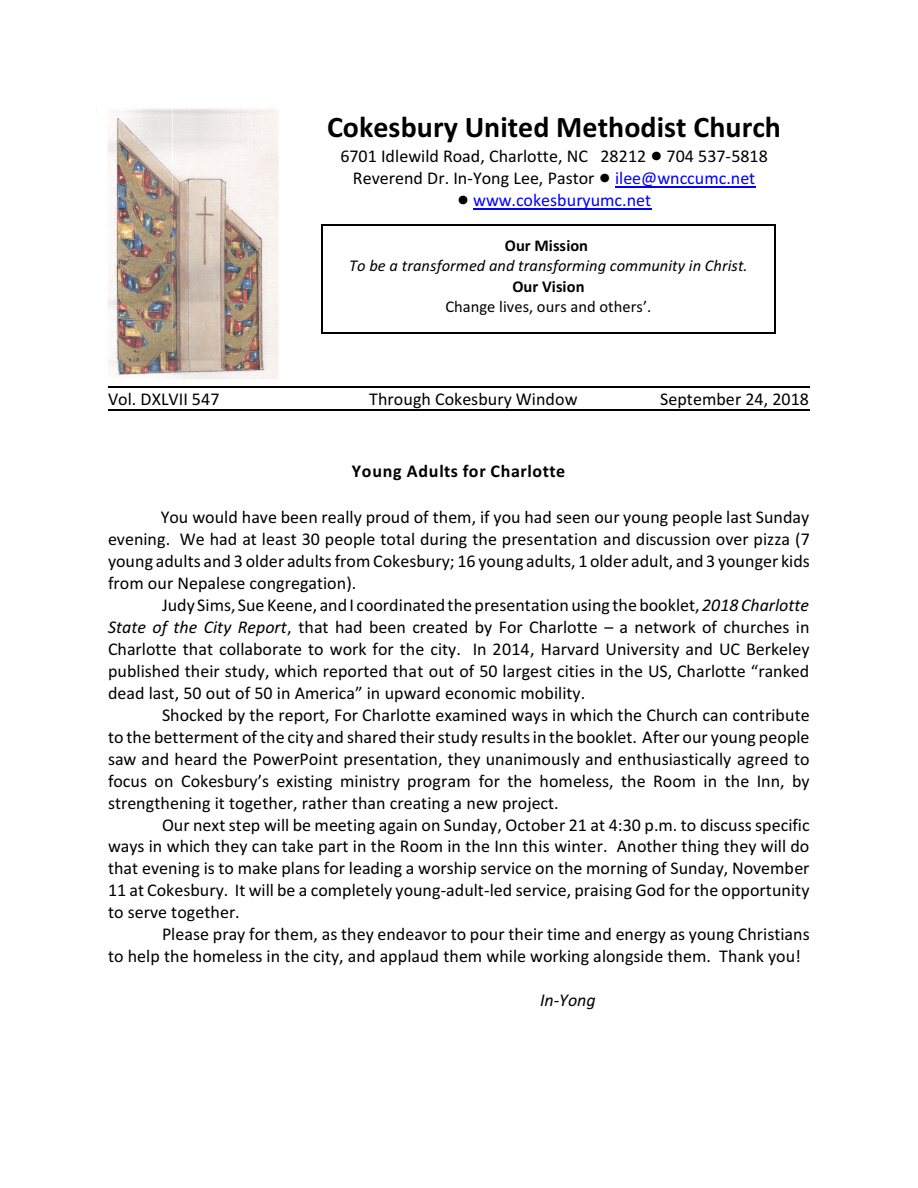
<style>
.page{position:relative;width:918px;height:1188px;background:#fff}
.page>*{position:absolute;margin:0;border:0;box-sizing:border-box;transform-origin:0 0}
.t1{font:700 30px "Calibri";color:#000}
.t2{font:18px/21.9px "Calibri";color:#000;text-align:justify}
.t3{font:700 18px "Calibri";letter-spacing:.04em;color:#000}
.t4{font:18px "Calibri";color:#00f}
.t5{font:italic 18px "Calibri";color:#000}
.t6{font:italic 16.5px "Calibri";color:#000}
.t7{font:16.5px "Calibri";color:#000}
.t8{font:700 16.5px "Calibri";color:#000}
.s1{color:#00f}
.s2{font-style:italic}
</style>
<div class="page">
<hr style="left:615px;top:186px;width:140px;height:2px;background:#00f">
<hr style="left:473px;top:208px;width:178px;height:2px;background:#00f">
<hr style="left:108px;top:386px;width:702px;height:1px;background:#000">
<hr style="left:108px;top:410px;width:702px;height:1px;background:#000">
<img style="left:96px;top:108px;width:183px;height:271px">
<hr style="left:321px;top:225px;width:1px;height:108px;background:#000">
<hr style="left:775px;top:225px;width:1px;height:108px;background:#000">
<hr style="left:321px;top:225px;width:455px;height:1px;background:#000">
<hr style="left:321px;top:332px;width:455px;height:1px;background:#000">
<h1 class="t1" style="left:327px;top:114px;width:455px">Cokesbury United Methodist Church</h1>
<p class="t2" style="left:340px;top:146px;width:429px">6701 Idlewild Road, Charlotte, NC 28212 704 537-5818</p>
<p class="t2" style="left:353px;top:168px;width:404px">Reverend Dr. In-Yong Lee, Pastor <span class="s1">ilee@wnccumc.net</span></p>
<p class="t4" style="left:473px;top:192px;width:180px">www.cokesburyumc.net</p>
<p class="t8" style="left:505px;top:239px;width:85px">Our Mission</p>
<p class="t6" style="left:349px;top:259px;width:400px">To be a transformed and transforming community in Christ.</p>
<p class="t8" style="left:512px;top:279px;width:74px">Our Vision</p>
<p class="t7" style="left:446px;top:300px;width:207px">Change lives, ours and others’.</p>
<p class="t2" style="left:108px;top:389px;width:113px">Vol. DXLVII 547</p>
<p class="t2" style="left:369px;top:389px;width:210px">Through Cokesbury Window</p>
<p class="t2" style="left:660px;top:389px;width:150px">September 24, 2018</p>
<p class="t3" style="left:352px;top:464px;width:215px">Young Adults for Charlotte</p>
<p class="t2" style="left:108px;top:508px;width:703px;text-indent:53px">You would have been really proud of them, if you had seen our young people last Sunday evening. We had at least 30 people total during the presentation and discussion over pizza (7 young adults and 3 older adults from Cokesbury; 16 young adults, 1 older adult, and 3 younger kids from our Nepalese congregation).</p>
<p class="t2" style="left:108px;top:595px;width:703px;text-indent:54px">Judy Sims, Sue Keene, and I coordinated the presentation using the booklet, <span class="s2">2018 Charlotte State of the City Report</span>, that had been created by For Charlotte – a network of churches in Charlotte that collaborate to work for the city. In 2014, Harvard University and UC Berkeley published their study, which reported that out of 50 largest cities in the US, Charlotte “ranked dead last, 50 out of 50 in America” in upward economic mobility.</p>
<p class="t2" style="left:108px;top:705px;width:703px;text-indent:54px">Shocked by the report, For Charlotte examined ways in which the Church can contribute to the betterment of the city and shared their study results in the booklet. After our young people saw and heard the PowerPoint presentation, they unanimously and enthusiastically agreed to focus on Cokesbury’s existing ministry program for the homeless, the Room in the Inn, by strengthening it together, rather than creating a new project.</p>
<p class="t2" style="left:108px;top:815px;width:703px;text-indent:54px">Our next step will be meeting again on Sunday, October 21 at 4:30 p.m. to discuss specific ways in which they can take part in the Room in the Inn this winter. Another thing they will do that evening is to make plans for leading a worship service on the morning of Sunday, November 11 at Cokesbury. It will be a completely young-adult-led service, praising God for the opportunity to serve together.</p>
<p class="t2" style="left:108px;top:925px;width:703px;text-indent:54px">Please pray for them, as they endeavor to pour their time and energy as young Christians to help the homeless in the city, and applaud them while working alongside them. Thank you!</p>
<p class="t5" style="left:540px;top:993px;width:57px">In-Yong</p>
</div>
